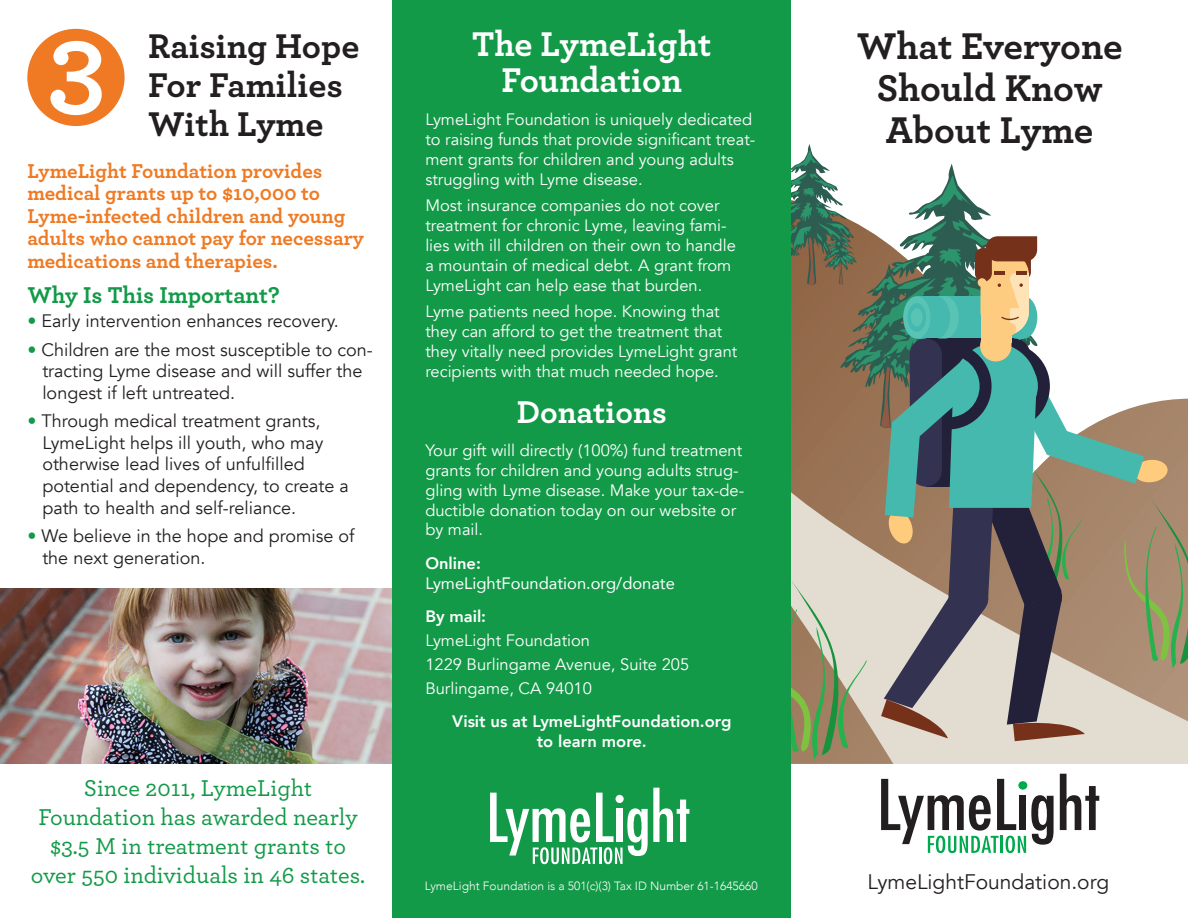
<style>
.page{position:relative;width:1188px;height:918px;background:#fff}
.page>*{position:absolute;margin:0;border:0;box-sizing:border-box;transform-origin:0 0}
.t1{font:700 112.5px "Archer";color:#fff}
.t2{font:700 39px/42px "Archer";letter-spacing:-.005em;color:#231f20;text-align:center}
.t3{font:700 36px "Archer";color:#231f20}
.t4{font:700 36px/36px "Archer";color:#fff;text-align:center}
.t5{font:700 33px "Archer";color:#fff}
.t6{font:500 24px "Archer";color:#129a48}
.t7{font:700 24px "Archer";color:#129a48}
.t8{font:700 21px/22.5px "Archer";color:#ef7a23}
.t9{font:21px "Avenir";color:#231f20}
.t10{font:18px/21.6px "Avenir";color:#231f20}
.t11{font:16.5px/19.8px "Avenir";color:#fff}
.t12{font:800 16.5px/19.8px "Avenir";color:#fff;text-align:center}
.t13{font:16.5px/19.8px "Avenir";color:#fff}
.t14{font:300 12px "Avenir";color:#fff}
.s1{color:#129a48}
.s2{font-weight:800}
</style>
<div class="page">
<svg style="left:790px;top:144px;width:398px;height:616px"></svg>
<div style="left:27px;top:29px;width:98px;height:97px;background:#ef7a23;border-radius:50%"></div>
<div style="left:392px;top:0;width:398px;height:918px;background:#129a48"></div>
<img style="left:0;top:588px;width:392px;height:176px">
<svg style="left:1059px;top:774px;width:40px;height:56px"></svg>
<svg style="left:881px;top:779px;width:172px;height:74px"></svg>
<svg style="left:653px;top:788px;width:36px;height:54px"></svg>
<svg style="left:490px;top:792px;width:157px;height:72px"></svg>
<p class="t1" style="left:48px;top:-25px;width:58px">3</p>
<p class="t3" style="left:148px;top:18px;width:213px">Raising Hope</p>
<p class="t3" style="left:148px;top:57px;width:196px">For Families</p>
<p class="t3" style="left:148px;top:96px;width:177px">With Lyme</p>
<p class="t8" style="left:27px;top:158px;width:338px">LymeLight Foundation provides medical grants up to $10,000 to<br>Lyme-infected children and young adults who cannot pay for necessary medications and therapies.</p>
<p class="t7" style="left:27px;top:276px;width:254px">Why Is This Important?</p>
<p class="t10" style="left:27px;top:311px;width:313px"><span class="s1">•</span> Early intervention enhances recovery.</p>
<p class="t10" style="left:42px;top:339px;width:332px;text-indent:-15px"><span class="s1">•</span> Children are the most susceptible to con&shy;tracting Lyme disease and will suffer the longest if left untreated.</p>
<p class="t10" style="left:42px;top:410px;width:308px;text-indent:-15px"><span class="s1">•</span> Through medical treatment grants, LymeLight helps ill youth, who may otherwise lead lives of unfulfilled potential and dependency, to create a path to health and self-reliance.</p>
<p class="t10" style="left:42px;top:525px;width:314px;text-indent:-15px"><span class="s1">•</span> We believe in the hope and promise of the next generation.</p>
<p class="t6" style="left:84px;top:771px;width:230px">Since 2011, LymeLight</p>
<p class="t6" style="left:38px;top:800px;width:321px">Foundation has awarded nearly</p>
<p class="t6" style="left:50px;top:828px;width:297px">$3.5 M in treatment grants to</p>
<p class="t6" style="left:31px;top:857px;width:336px">over 550 individuals in 46 states.</p>
<p class="t4" style="left:472px;top:24px;width:240px">The LymeLight<br>Foundation</p>
<p class="t11" style="left:425px;top:110px;width:331px">LymeLight Foundation is uniquely dedicated to raising funds that provide significant treat&shy;ment grants for children and young adults struggling with Lyme disease.</p>
<p class="t11" style="left:425px;top:196px;width:312px">Most insurance companies do not cover treatment for chronic Lyme, leaving fami&shy;lies with ill children on their own to handle a mountain of medical debt. A grant from LymeLight can help ease that burden.</p>
<p class="t11" style="left:425px;top:302px;width:313px">Lyme patients need hope. Knowing that they can afford to get the treatment that they vitally need provides LymeLight grant recipients with that much needed hope.</p>
<p class="t5" style="left:517px;top:386px;width:152px">Donations</p>
<p class="t11" style="left:425px;top:441px;width:320px">Your gift will directly (100%) fund treatment grants for children and young adults strug&shy;gling with Lyme disease. Make your tax-de&shy;ductible donation today on our website or by mail.</p>
<p class="t13" style="left:425px;top:553px;width:251px"><span class="s2">Online:<br></span>LymeLightFoundation.org/donate</p>
<p class="t11" style="left:425px;top:604px;width:265px;line-height:24px"><span class="s2">By mail:<br></span>LymeLight Foundation<br>1229 Burlingame Avenue, Suite 205<br>Burlingame, CA 94010</p>
<p class="t12" style="left:452px;top:711px;width:281px">Visit us at LymeLightFoundation.org to learn more.</p>
<p class="t14" style="left:425px;top:878px;width:334px">LymeLight Foundation is a 501(c)(3) Tax ID Number 61-1645660</p>
<p class="t2" style="left:856px;top:22px;width:267px">What Everyone<br>Should Know<br>About Lyme</p>
<p class="t9" style="left:867px;top:870px;width:243px">LymeLightFoundation.org</p>
</div>
